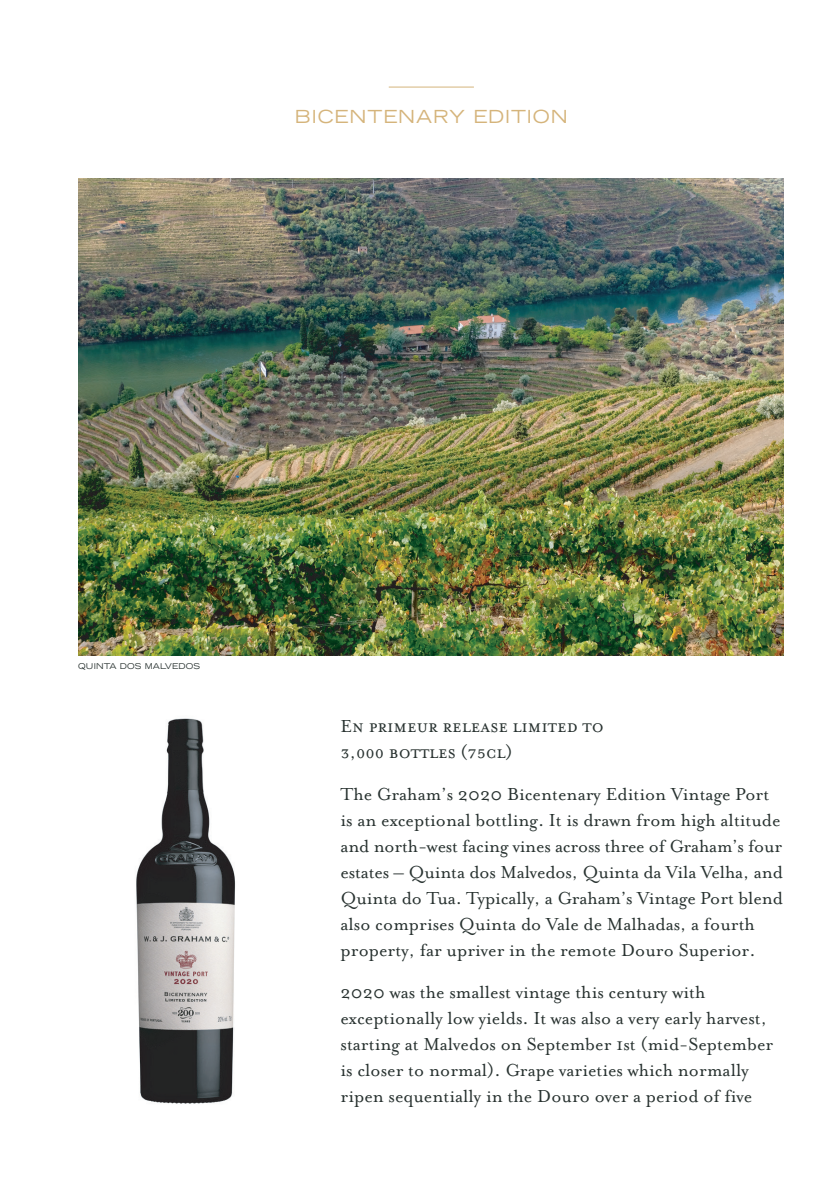
<style>
.page{position:relative;width:840px;height:1191px;background:#fff}
.page>*{position:absolute;margin:0;border:0;box-sizing:border-box;transform-origin:0 0}
.t1{font:20px/26px "Mrs Eaves Roman";color:#283230}
.t2{font:20px/26px "Mrs Eaves Small Caps";color:#283230}
.t3{font:expanded 18px "Trade Gothic LH";letter-spacing:.05em;color:#d5b47b}
.t4{font:expanded 8px "Trade Gothic LH";letter-spacing:.02em;color:#283230}
</style>
<div class="page">
<img style="left:136px;top:718px;width:99px;height:386px">
<hr style="left:388px;top:87px;width:85px;height:1px;background:#d5b47b">
<img style="left:78px;top:179px;width:704px;height:476px">
<p class="t3" style="left:295px;top:104px;width:274px">BICENTENARY EDITION</p>
<p class="t4" style="left:78px;top:661px;width:123px">QUINTA DOS MALVEDOS</p>
<p class="t2" style="left:340px;top:713px;width:265px">En primeur release limited to<br>3,000 bottles (75cl)</p>
<p class="t1" style="left:340px;top:781px;width:443px">The Graham’s 2020 Bicentenary Edition Vintage Port is an exceptional bottling. It is drawn from high altitude and north-west facing vines across three of Graham’s four estates – Quinta dos Malvedos, Quinta da Vila Velha, and Quinta do Tua. Typically, a Graham’s Vintage Port blend also comprises Quinta do Vale de Malhadas, a fourth property, far upriver in the remote Douro Superior.</p>
<p class="t1" style="left:340px;top:979px;width:434px">2020 was the smallest vintage this century with exceptionally low yields. It was also a very early harvest, starting at Malvedos on September 1st (mid-September is closer to normal). Grape varieties which normally ripen sequentially in the Douro over a period of five</p>
</div>
